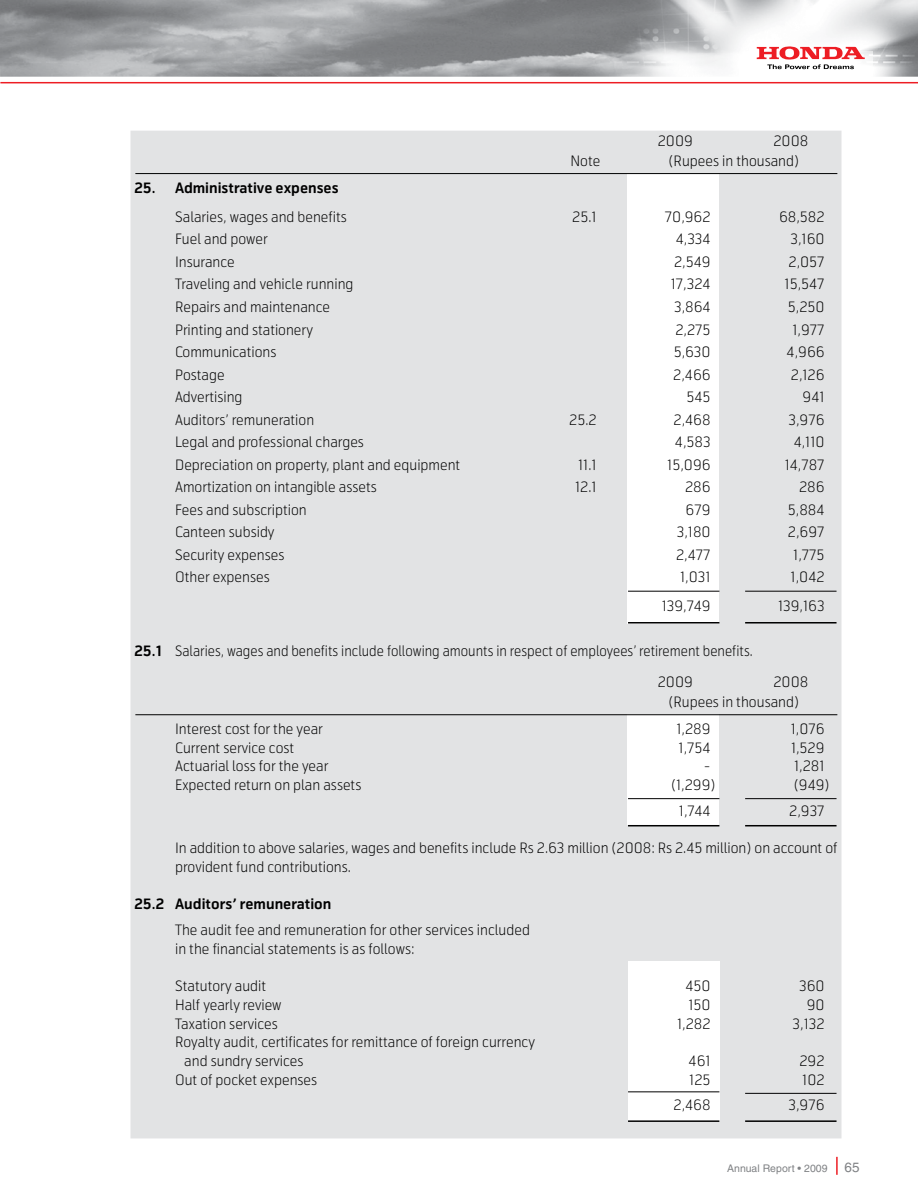
<style>
.page{position:relative;width:918px;height:1188px;background:#fff}
.page>*{position:absolute;margin:0;border:0;box-sizing:border-box;transform-origin:0 0}
.t1{font:300 14.25px/18.8px "Telenor";color:#000}
.t2{font:300 14.25px "Telenor";color:#000;scale:.95 1}
.t3{font:700 14.25px "Telenor";color:#000}
.t4{font:13.5px "Helvetica";color:#808285}
.t5{font:10.5px "Helvetica";color:#808285}
.s1{font-weight:700}
</style>
<div class="page">
<img style="left:0;top:0;width:918px;height:77px">
<hr style="left:0;top:82px;width:918px;height:1px;background:#ed1d24">
<svg style="left:836px;top:1157px;width:2px;height:18px"></svg>
<img style="left:749px;top:51px;width:123px;height:26px">
<svg style="left:757px;top:46px;width:108px;height:23px"></svg>
<div style="left:135px;top:135px;width:702px;height:999px;background:#e2e3e4"></div>
<div style="left:130px;top:131px;width:712px;height:1007px;border:9px solid #e2e3e4"></div>
<div style="left:628px;top:961px;width:91px;height:161px;background:#fff"></div>
<div style="left:627px;top:174px;width:92px;height:449px;background:#fff"></div>
<div style="left:627px;top:714px;width:92px;height:111px;background:#fff"></div>
<hr style="left:135px;top:173px;width:702px;height:1px;background:#000">
<hr style="left:135px;top:714px;width:702px;height:1px;background:#000">
<hr style="left:628px;top:591px;width:91px;height:1px;background:#000">
<hr style="left:628px;top:1092px;width:91px;height:1px;background:#000">
<hr style="left:628px;top:798px;width:91px;height:1px;background:#000">
<hr style="left:745px;top:591px;width:92px;height:1px;background:#000">
<hr style="left:745px;top:1093px;width:92px;height:1px;background:#000">
<hr style="left:745px;top:798px;width:92px;height:1px;background:#000">
<hr style="left:628px;top:622px;width:91px;height:2px;background:#000">
<hr style="left:628px;top:1120px;width:91px;height:2px;background:#000">
<hr style="left:628px;top:825px;width:91px;height:1px;background:#000">
<hr style="left:745px;top:622px;width:92px;height:2px;background:#000">
<hr style="left:745px;top:1120px;width:92px;height:2px;background:#000">
<hr style="left:745px;top:825px;width:92px;height:1px;background:#000">
<p class="t1" style="left:658px;top:132px;width:37px">2009</p>
<p class="t1" style="left:773px;top:132px;width:36px">2008</p>
<p class="t1" style="left:570px;top:151px;width:31px">Note</p>
<p class="t1" style="left:669px;top:151px;width:132px">(Rupees in thousand)</p>
<p class="t3" style="left:135px;top:179px;width:205px">25. Administrative expenses</p>
<p class="t1" style="left:175px;top:208px;width:173px">Salaries, wages and benefits</p>
<p class="t1" style="left:572px;top:208px;width:26px">25.1</p>
<p class="t1" style="left:665px;top:208px;width:47px">70,962</p>
<p class="t1" style="left:779px;top:208px;width:47px">68,582</p>
<p class="t1" style="left:175px;top:230px;width:94px">Fuel and power</p>
<p class="t1" style="left:676px;top:230px;width:36px">4,334</p>
<p class="t1" style="left:791px;top:230px;width:36px">3,160</p>
<p class="t1" style="left:175px;top:253px;width:61px">Insurance</p>
<p class="t1" style="left:674px;top:253px;width:38px">2,549</p>
<p class="t1" style="left:789px;top:253px;width:38px">2,057</p>
<p class="t1" style="left:175px;top:275px;width:180px">Traveling and vehicle running</p>
<p class="t1" style="left:671px;top:275px;width:41px">17,324</p>
<p class="t1" style="left:785px;top:275px;width:42px">15,547</p>
<p class="t1" style="left:175px;top:298px;width:156px">Repairs and maintenance</p>
<p class="t1" style="left:674px;top:298px;width:38px">3,864</p>
<p class="t1" style="left:788px;top:298px;width:38px">5,250</p>
<p class="t1" style="left:175px;top:320px;width:139px">Printing and stationery</p>
<p class="t1" style="left:675px;top:320px;width:37px">2,275</p>
<p class="t1" style="left:792px;top:320px;width:34px">1,977</p>
<p class="t1" style="left:175px;top:343px;width:103px">Communications</p>
<p class="t1" style="left:674px;top:343px;width:38px">5,630</p>
<p class="t1" style="left:787px;top:343px;width:39px">4,966</p>
<p class="t1" style="left:175px;top:365px;width:51px">Postage</p>
<p class="t1" style="left:673px;top:365px;width:39px">2,466</p>
<p class="t1" style="left:791px;top:365px;width:35px">2,126</p>
<p class="t1" style="left:175px;top:388px;width:69px">Advertising</p>
<p class="t1" style="left:687px;top:388px;width:26px">545</p>
<p class="t1" style="left:803px;top:388px;width:24px">941</p>
<p class="t1" style="left:175px;top:410px;width:141px">Auditors’ remuneration</p>
<p class="t1" style="left:569px;top:410px;width:29px">25.2</p>
<p class="t1" style="left:674px;top:410px;width:39px">2,468</p>
<p class="t1" style="left:789px;top:410px;width:38px">3,976</p>
<p class="t1" style="left:175px;top:433px;width:190px">Legal and professional charges</p>
<p class="t1" style="left:675px;top:433px;width:37px">4,583</p>
<p class="t1" style="left:794px;top:433px;width:32px">4,110</p>
<p class="t1" style="left:175px;top:455px;width:287px">Depreciation on property, plant and equipment</p>
<p class="t1" style="left:578px;top:455px;width:20px">11.1</p>
<p class="t1" style="left:667px;top:455px;width:45px">15,096</p>
<p class="t1" style="left:785px;top:455px;width:41px">14,787</p>
<p class="t1" style="left:175px;top:478px;width:203px">Amortization on intangible assets</p>
<p class="t1" style="left:575px;top:478px;width:23px">12.1</p>
<p class="t1" style="left:685px;top:478px;width:27px">286</p>
<p class="t1" style="left:799px;top:478px;width:27px">286</p>
<p class="t1" style="left:175px;top:500px;width:133px">Fees and subscription</p>
<p class="t1" style="left:686px;top:500px;width:26px">679</p>
<p class="t1" style="left:788px;top:500px;width:38px">5,884</p>
<p class="t1" style="left:175px;top:523px;width:101px">Canteen subsidy</p>
<p class="t1" style="left:677px;top:523px;width:35px">3,180</p>
<p class="t1" style="left:788px;top:523px;width:38px">2,697</p>
<p class="t1" style="left:175px;top:545px;width:111px">Security expenses</p>
<p class="t1" style="left:676px;top:545px;width:36px">2,477</p>
<p class="t1" style="left:793px;top:545px;width:33px">1,775</p>
<p class="t1" style="left:175px;top:568px;width:96px">Other expenses</p>
<p class="t1" style="left:680px;top:568px;width:32px">1,031</p>
<p class="t1" style="left:791px;top:568px;width:35px">1,042</p>
<p class="t1" style="left:662px;top:597px;width:50px">139,749</p>
<p class="t1" style="left:778px;top:597px;width:48px">139,163</p>
<p class="t2" style="left:135px;top:642px;width:652px"><span class="s1">25.1</span> Salaries, wages and benefits include following amounts in respect of employees’ retirement benefits.</p>
<p class="t1" style="left:658px;top:673px;width:37px">2009</p>
<p class="t1" style="left:669px;top:672px;width:141px;line-height:19.5px;text-indent:105px">2008 (Rupees in thousand)</p>
<p class="t1" style="left:175px;top:720px;width:149px">Interest cost for the year</p>
<p class="t1" style="left:676px;top:720px;width:36px">1,289</p>
<p class="t1" style="left:791px;top:720px;width:35px">1,076</p>
<p class="t1" style="left:175px;top:738px;width:121px">Current service cost</p>
<p class="t1" style="left:679px;top:738px;width:34px">1,754</p>
<p class="t1" style="left:791px;top:738px;width:35px">1,529</p>
<p class="t1" style="left:175px;top:757px;width:155px">Actuarial loss for the year</p>
<p class="t1" style="left:704px;top:757px;width:8px">-</p>
<p class="t1" style="left:794px;top:757px;width:32px">1,281</p>
<p class="t1" style="left:175px;top:776px;width:188px">Expected return on plan assets</p>
<p class="t1" style="left:671px;top:776px;width:46px">(1,299)</p>
<p class="t1" style="left:794px;top:776px;width:37px">(949)</p>
<p class="t1" style="left:679px;top:801px;width:33px">1,744</p>
<p class="t1" style="left:789px;top:801px;width:37px">2,937</p>
<p class="t1" style="left:175px;top:839px;width:664px">In addition to above salaries, wages and benefits include Rs 2.63 million (2008: Rs 2.45 million) on account of provident fund contributions.</p>
<p class="t3" style="left:135px;top:895px;width:198px">25.2 Auditors’ remuneration</p>
<p class="t1" style="left:175px;top:921px;width:356px">The audit fee and remuneration for other services included in the financial statements is as follows:</p>
<p class="t1" style="left:175px;top:977px;width:93px">Statutory audit</p>
<p class="t1" style="left:685px;top:977px;width:27px">450</p>
<p class="t1" style="left:799px;top:977px;width:27px">360</p>
<p class="t1" style="left:175px;top:996px;width:108px">Half yearly review</p>
<p class="t1" style="left:688px;top:996px;width:24px">150</p>
<p class="t1" style="left:807px;top:996px;width:19px">90</p>
<p class="t1" style="left:175px;top:1014px;width:104px">Taxation services</p>
<p class="t1" style="left:677px;top:1014px;width:35px">1,282</p>
<p class="t1" style="left:793px;top:1014px;width:33px">3,132</p>
<p class="t1" style="left:184px;top:1033px;width:352px;text-indent:-9px">Royalty audit, certificates for remittance of foreign currency and sundry services</p>
<p class="t1" style="left:689px;top:1052px;width:24px">461</p>
<p class="t1" style="left:799px;top:1052px;width:27px">292</p>
<p class="t1" style="left:175px;top:1071px;width:144px">Out of pocket expenses</p>
<p class="t1" style="left:689px;top:1071px;width:23px">125</p>
<p class="t1" style="left:802px;top:1071px;width:24px">102</p>
<p class="t1" style="left:674px;top:1096px;width:39px">2,468</p>
<p class="t1" style="left:789px;top:1096px;width:38px">3,976</p>
<p class="t5" style="left:727px;top:1163px;width:102px">Annual Report • 2009</p>
<p class="t4" style="left:845px;top:1160px;width:17px">65</p>
</div>
